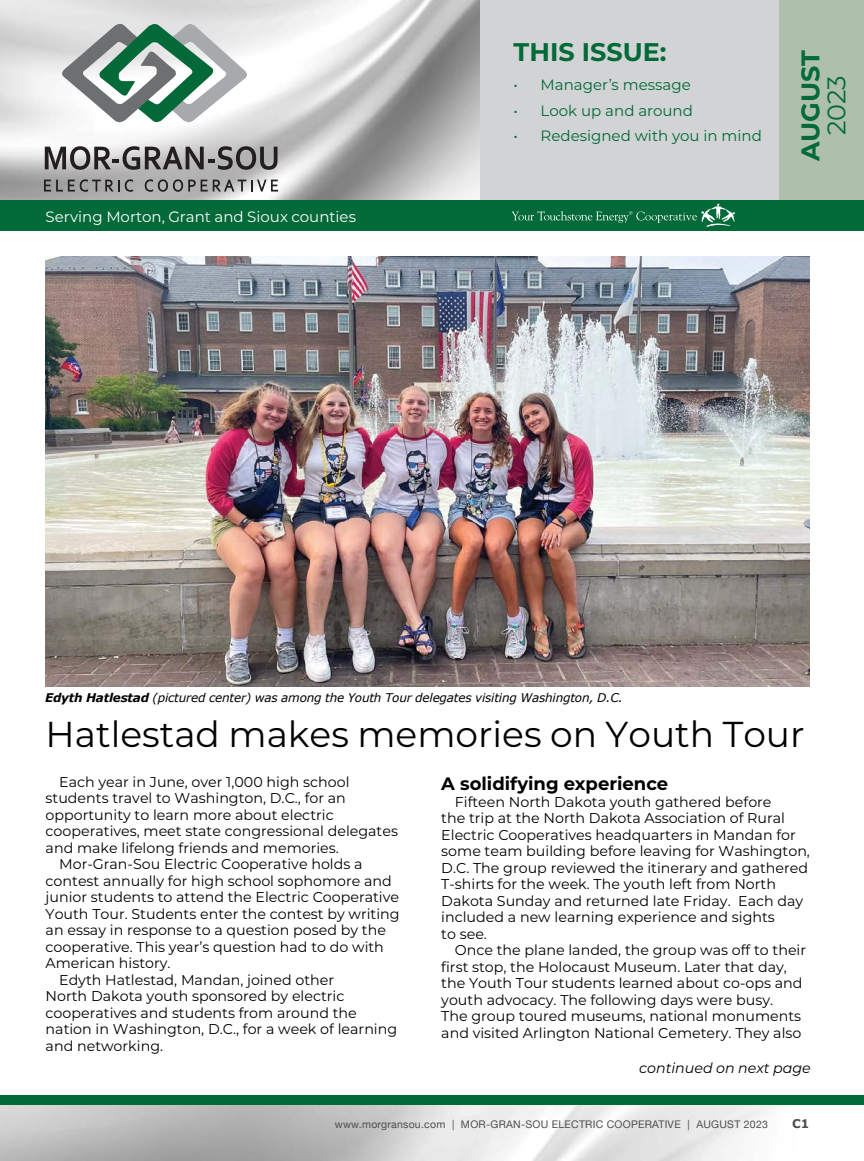
<style>
.page{position:relative;width:864px;height:1161px;background:#fff}
.page>*{position:absolute;margin:0;border:0;box-sizing:border-box;transform-origin:0 0}
.t1{font:36px "Montserrat";color:#000}
.t2{font:700 25.5px "Montserrat";color:#026938}
.t3{font:25.5px "Montserrat";color:#026938}
.t4{font:700 18px "Montserrat";color:#000}
.t5{font:15px "Montserrat";color:#026938}
.t6{font:15px "Montserrat";color:#fff}
.t7{font:14.25px/16.5px "Montserrat";color:#000}
.t8{font:italic 14.25px "Montserrat";color:#000}
.t9{font:italic 12px "Verdana";letter-spacing:-.015em;color:#000}
.t10{font:700 12px "Verdana";color:#4d4d4f}
.t11{font:10.5px "Helvetica Neue";letter-spacing:.025em;color:#4d4d4f}
.s1{font-weight:700}
</style>
<div class="page">
<img style="left:0;top:0;width:480px;height:201px">
<div style="left:480px;top:0;width:336px;height:201px;background:#d1d3d4"></div>
<svg style="left:45px;top:146px;width:233px;height:24px;background:#868485"></svg>
<svg style="left:44px;top:179px;width:89px;height:13px"></svg>
<svg style="left:145px;top:179px;width:133px;height:13px;background:#979696"></svg>
<svg style="left:59px;top:21px;width:191px;height:104px"></svg>
<div style="left:779px;top:0;width:85px;height:202px;background:#aebfac"></div>
<div style="left:0;top:201px;width:864px;height:30px;background:#026938"></div>
<svg style="left:512px;top:203px;width:223px;height:24px"></svg>
<img style="left:46px;top:256px;width:764px;height:430px">
<div style="left:0;top:1095px;width:864px;height:10px;background:#026938"></div>
<p class="t6" style="left:46px;top:206px;width:312px">Serving Morton, Grant and Sioux counties</p>
<h2 class="t2" style="left:514px;top:33px;width:154px">THIS ISSUE:</h2>
<p class="t5" style="left:514px;top:74px;width:179px">• Manager’s message</p>
<p class="t5" style="left:514px;top:100px;width:181px">• Look up and around</p>
<p class="t5" style="left:514px;top:126px;width:250px">• Redesigned with you in mind</p>
<h2 class="t2" style="left:792px;top:161px;width:112px;rotate:-90deg">AUGUST</h2>
<h2 class="t3" style="left:819px;top:135px;width:62px;rotate:-90deg">2023</h2>
<p class="t9" style="left:45px;top:689px;width:579px"><span class="s1">Edyth Hatlestad</span> (pictured center) was among the Youth Tour delegates visiting Washington, D.C.</p>
<h1 class="t1" style="left:46px;top:709px;width:760px">Hatlestad makes memories on Youth Tour</h1>
<p class="t7" style="left:59px;top:773px;width:292px">Each year in June, over 1,000 high school</p>
<p class="t7" style="left:46px;top:789px;width:302px">students travel to Washington, D.C., for an</p>
<p class="t7" style="left:46px;top:806px;width:290px">opportunity to learn more about electric</p>
<p class="t7" style="left:46px;top:822px;width:354px">cooperatives, meet state congressional delegates</p>
<p class="t7" style="left:46px;top:839px;width:295px">and make lifelong friends and memories.</p>
<p class="t7" style="left:59px;top:855px;width:305px">Mor-Gran-Sou Electric Cooperative holds a</p>
<p class="t7" style="left:46px;top:872px;width:348px">contest annually for high school sophomore and</p>
<p class="t7" style="left:46px;top:888px;width:355px">junior students to attend the Electric Cooperative</p>
<p class="t7" style="left:46px;top:905px;width:356px">Youth Tour. Students enter the contest by writing</p>
<p class="t7" style="left:46px;top:921px;width:342px">an essay in response to a question posed by the</p>
<p class="t7" style="left:46px;top:938px;width:340px">cooperative. This year’s question had to do with</p>
<p class="t7" style="left:46px;top:954px;width:126px">American history.</p>
<p class="t7" style="left:59px;top:971px;width:277px">Edyth Hatlestad, Mandan, joined other</p>
<p class="t7" style="left:46px;top:987px;width:300px">North Dakota youth sponsored by electric</p>
<p class="t7" style="left:46px;top:1004px;width:313px">cooperatives and students from around the</p>
<p class="t7" style="left:46px;top:1020px;width:353px">nation in Washington, D.C., for a week of learning</p>
<p class="t7" style="left:46px;top:1037px;width:119px">and networking.</p>
<p class="t4" style="left:441px;top:771px;width:228px">A solidifying experience</p>
<p class="t7" style="left:441px;top:793px;width:370px;text-indent:13px">Fifteen North Dakota youth gathered before<br>the trip at the North Dakota Association of Rural Electric Cooperatives headquarters in Mandan for some team building before leaving for Washington, D.C. The group reviewed the itinerary and gathered T-shirts for the week. The youth left from North Dakota Sunday and returned late Friday. Each day included a new learning experience and sights<br>to see.</p>
<p class="t7" style="left:441px;top:941px;width:366px;text-indent:13px">Once the plane landed, the group was off to their first stop, the Holocaust Museum. Later that day, the Youth Tour students learned about co-ops and youth advocacy. The following days were busy.<br>The group toured museums, national monuments and visited Arlington National Cemetery. They also</p>
<p class="t8" style="left:639px;top:1059px;width:173px">continued on next page</p>
<p class="t11" style="left:335px;top:1116px;width:435px">www.morgransou.com | MOR-GRAN-SOU ELECTRIC COOPERATIVE | AUGUST 2023</p>
<p class="t10" style="left:792px;top:1115px;width:19px">C1</p>
</div>
